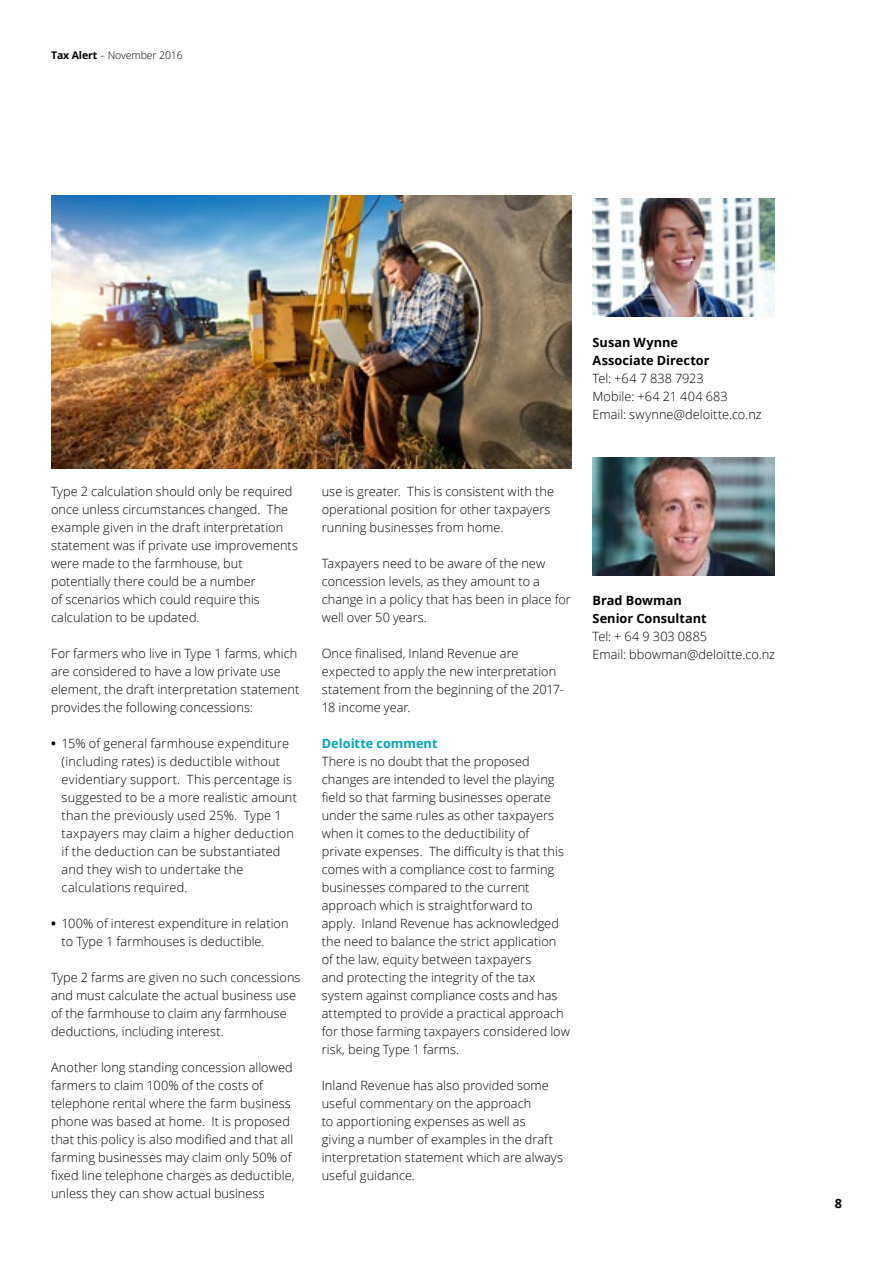
<style>
.page{position:relative;width:893px;height:1263px;background:#fff}
.page>*{position:absolute;margin:0;border:0;box-sizing:border-box;transform-origin:0 0}
.t1{font:300 12.75px/18px "Open Sans";letter-spacing:.005em;color:#000}
.t2{font:700 12.75px/18px "Open Sans";color:#000}
.t3{font:700 12.75px "Open Sans";color:#00a5b8}
.t4{font:300 10.5px "Open Sans";letter-spacing:-.01em;color:#000}
.s1{font-weight:700}
</style>
<div class="page">
<img style="left:592px;top:198px;width:182px;height:119px">
<img style="left:592px;top:458px;width:182px;height:118px">
<img style="left:51px;top:196px;width:520px;height:272px">
<p class="t4" style="left:51px;top:48px;width:133px"><span class="s1">Tax Alert</span> – November 2016</p>
<p class="t2" style="left:592px;top:333px;width:119px">Susan Wynne<br>Associate Director</p>
<p class="t1" style="left:592px;top:369px;width:171px">Tel: +64 7 838 7923<br>Mobile: +64 21 404 683<br>Email: swynne@deloitte.co.nz</p>
<p class="t1" style="left:51px;top:482px;width:249px">Type 2 calculation should only be required once unless circumstances changed. The example given in the draft interpretation statement was if private use improvements were made to the farmhouse, but potentially there could be a number<br>of scenarios which could require this calculation to be updated.</p>
<p class="t1" style="left:51px;top:644px;width:250px">For farmers who live in Type 1 farms, which are considered to have a low private use element, the draft interpretation statement provides the following concessions:</p>
<p class="t1" style="left:62px;top:734px;width:237px;text-indent:-11px"><span class="s1">•</span> 15% of general farmhouse expenditure (including rates) is deductible without evidentiary support. This percentage is suggested to be a more realistic amount than the previously used 25%. Type 1 taxpayers may claim a higher deduction if the deduction can be substantiated and they wish to undertake the calculations required.</p>
<p class="t1" style="left:62px;top:914px;width:229px;text-indent:-11px"><span class="s1">•</span> 100% of interest expenditure in relation to Type 1 farmhouses is deductible.</p>
<p class="t1" style="left:51px;top:968px;width:251px">Type 2 farms are given no such concessions and must calculate the actual business use of the farmhouse to claim any farmhouse deductions, including interest.</p>
<p class="t1" style="left:51px;top:1058px;width:245px">Another long standing concession allowed farmers to claim 100% of the costs of telephone rental where the farm business phone was based at home. It is proposed that this policy is also modified and that all farming businesses may claim only 50% of fixed line telephone charges as deductible, unless they can show actual business</p>
<p class="t1" style="left:322px;top:482px;width:234px">use is greater. This is consistent with the operational position for other taxpayers running businesses from home.</p>
<p class="t1" style="left:322px;top:554px;width:251px">Taxpayers need to be aware of the new concession levels, as they amount to a change in a policy that has been in place for well over 50 years.</p>
<p class="t1" style="left:322px;top:644px;width:244px">Once finalised, Inland Revenue are expected to apply the new interpretation statement from the beginning of the 2017- 18 income year.</p>
<p class="t3" style="left:322px;top:734px;width:117px">Deloitte comment</p>
<p class="t1" style="left:322px;top:752px;width:250px">There is no doubt that the proposed changes are intended to level the playing field so that farming businesses operate under the same rules as other taxpayers when it comes to the deductibility of private expenses. The difficulty is that this comes with a compliance cost to farming businesses compared to the current approach which is straightforward to<br>apply. Inland Revenue has acknowledged the need to balance the strict application of the law, equity between taxpayers<br>and protecting the integrity of the tax system against compliance costs and has attempted to provide a practical approach for those farming taxpayers considered low risk, being Type 1 farms.</p>
<p class="t1" style="left:322px;top:1076px;width:243px">Inland Revenue has also provided some useful commentary on the approach<br>to apportioning expenses as well as<br>giving a number of examples in the draft interpretation statement which are always useful guidance.</p>
<p class="t2" style="left:592px;top:591px;width:116px">Brad Bowman<br>Senior Consultant</p>
<p class="t1" style="left:592px;top:627px;width:184px">Tel: + 64 9 303 0885<br>Email: bbowman@deloitte.co.nz</p>
<p class="t2" style="left:835px;top:1194px;width:9px">8</p>
</div>
